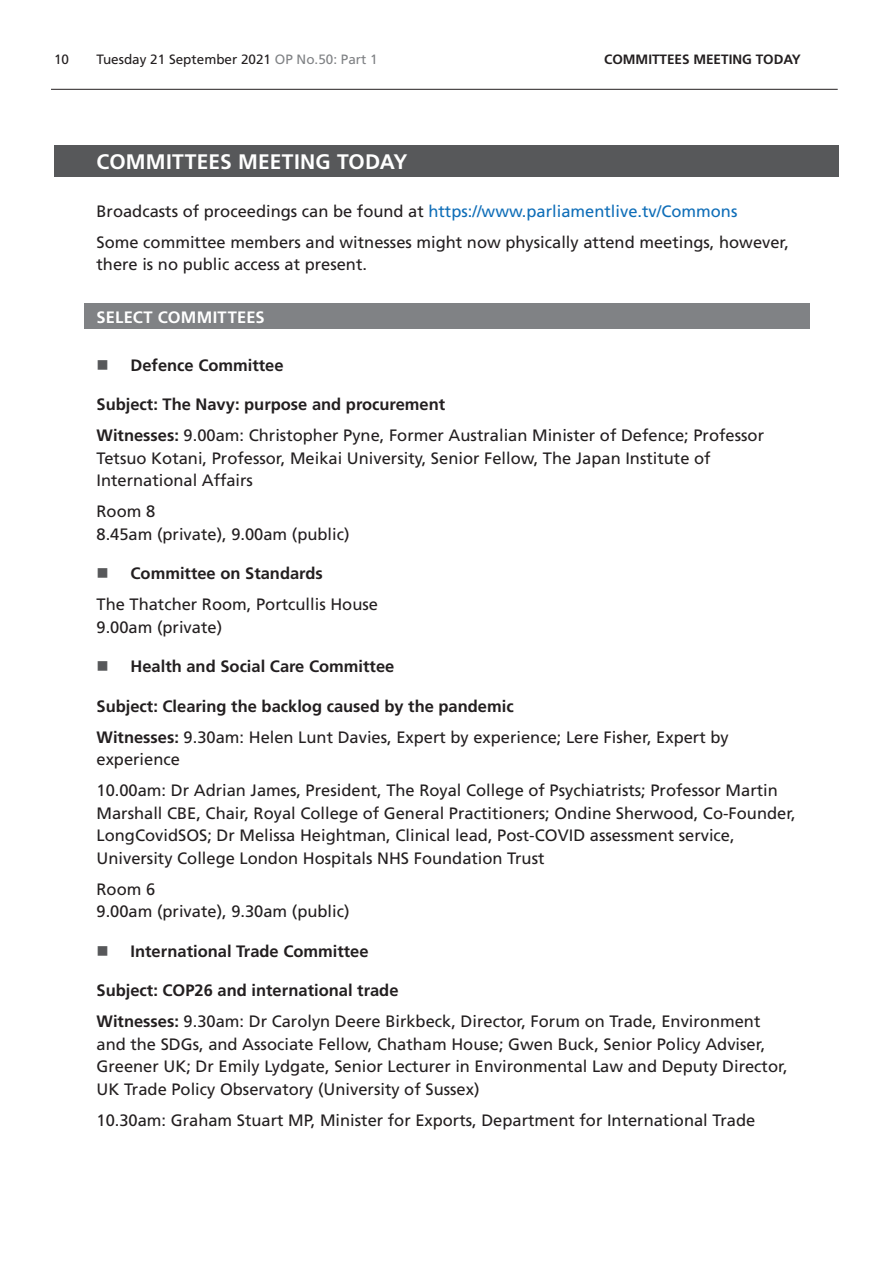
<style>
.page{position:relative;width:893px;height:1263px;background:#fff}
.page>*{position:absolute;margin:0;border:0;box-sizing:border-box;transform-origin:0 0}
.Heading1Grey{font:700 21px "Frutiger LT Std";letter-spacing:.01em;color:#fff}
.t1{font:16.5px/22.5px "Frutiger LT Std";color:#231f20}
.BoldTimingHeading{font:700 16.5px "Frutiger LT Std";color:#231f20}
.t2{font:16.5px "Frutiger LT Std";color:#0f6eb8}
.Heading2Grey{font:700 16.5px "Frutiger LT Std";letter-spacing:.015em;color:#fff}
.t3{font:13.5px "Frutiger LT Std";color:#231f20}
.t4{font:700 13.5px "Frutiger LT Std";color:#231f20}
.s1{color:#808285}
.s2{color:#231f20}
.s3{font-weight:700}
</style>
<div class="page">
<hr style="left:51px;top:89px;width:787px;height:1px;background:#231f20">
<div style="left:54px;top:146px;width:785px;height:31px;background:#57585a"></div>
<div style="left:84px;top:304px;width:725px;height:25px;background:#808285"></div>
<p class="t3" style="left:54px;top:52px;width:17px">10</p>
<p class="t3" style="left:97px;top:52px;width:283px">Tuesday 21 September 2021 <span class="s1">OP No.50: Part 1</span></p>
<p class="t4" style="left:604px;top:52px;width:18px">Committees</p>
<p class="t4" style="left:693px;top:52px;width:22px">Meeting</p>
<p class="t4" style="left:756px;top:52px;width:18px">Today</p>
<h2 class="Heading1Grey" style="left:97px;top:149px;width:313px">COMMITTEES MEETING TODAY</h2>
<p class="t2" style="left:97px;top:201px;width:642px"><span class="s2">Broadcasts of proceedings can be found at</span> https://www.parliamentlive.tv/Commons</p>
<p class="t1" style="left:97px;top:231px;width:694px">Some committee members and witnesses might now physically attend meetings, however, there is no public access at present.</p>
<h2 class="Heading2Grey" style="left:97px;top:307px;width:170px">SELECT COMMITTEES</h2>
<p class="BoldTimingHeading" style="left:131px;top:355px;width:155px">Defence Committee</p>
<p class="BoldTimingHeading" style="left:97px;top:395px;width:350px">Subject: The Navy: purpose and procurement</p>
<p class="t1" style="left:97px;top:424px;width:669px"><span class="s3">Witnesses:</span> 9.00am: Christopher Pyne, Former Australian Minister of Defence; Professor<br>Tetsuo Kotani, Professor, Meikai University, Senior Fellow, The Japan Institute of<br>International Affairs</p>
<p class="t1" style="left:97px;top:500px;width:255px">Room 8<br>8.45am (private), 9.00am (public)</p>
<p class="BoldTimingHeading" style="left:131px;top:564px;width:194px">Committee on Standards</p>
<p class="t1" style="left:97px;top:593px;width:283px">The Thatcher Room, Portcullis House<br>9.00am (private)</p>
<p class="BoldTimingHeading" style="left:131px;top:657px;width:265px">Health and Social Care Committee</p>
<p class="BoldTimingHeading" style="left:97px;top:696px;width:419px">Subject: Clearing the backlog caused by the pandemic</p>
<p class="t1" style="left:97px;top:726px;width:634px"><span class="s3">Witnesses:</span> 9.30am: Helen Lunt Davies, Expert by experience; Lere Fisher, Expert by experience</p>
<p class="t1" style="left:97px;top:779px;width:701px">10.00am: Dr Adrian James, President, The Royal College of Psychiatrists; Professor Martin Marshall CBE, Chair, Royal College of General Practitioners; Ondine Sherwood, Co-Founder, LongCovidSOS; Dr Melissa Heightman, Clinical lead, Post-COVID assessment service, University College London Hospitals NHS Foundation Trust</p>
<p class="t1" style="left:97px;top:878px;width:255px">Room 6<br>9.00am (private), 9.30am (public)</p>
<p class="BoldTimingHeading" style="left:131px;top:941px;width:240px">International Trade Committee</p>
<p class="BoldTimingHeading" style="left:97px;top:981px;width:303px">Subject: COP26 and international trade</p>
<p class="t1" style="left:97px;top:1010px;width:693px"><span class="s3">Witnesses:</span> 9.30am: Dr Carolyn Deere Birkbeck, Director, Forum on Trade, Environment and the SDGs, and Associate Fellow, Chatham House; Gwen Buck, Senior Policy Adviser, Greener UK; Dr Emily Lydgate, Senior Lecturer in Environmental Law and Deputy Director, UK Trade Policy Observatory (University of Sussex)</p>
<p class="t1" style="left:97px;top:1109px;width:660px">10.30am: Graham Stuart MP, Minister for Exports, Department for International Trade</p>
</div>
